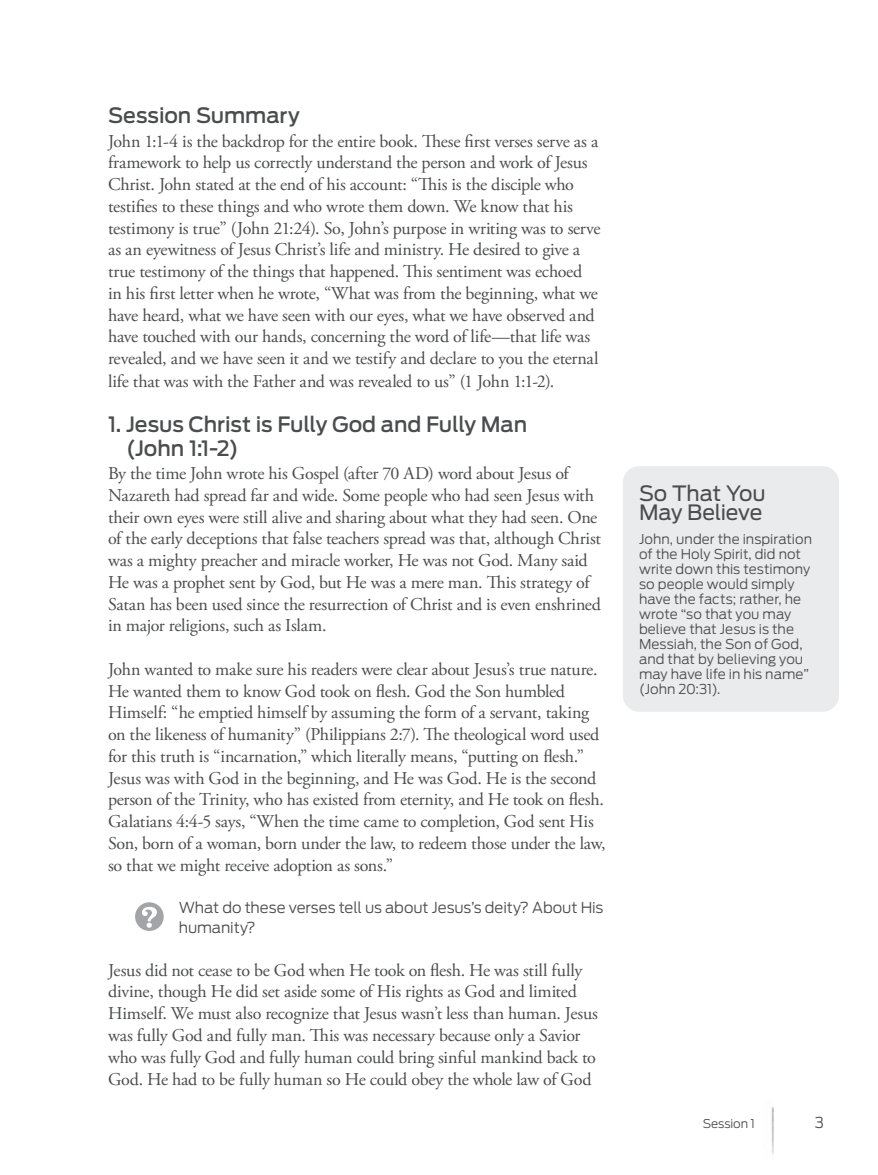
<style>
.page{position:relative;width:878px;height:1175px;background:#fff}
.page>*{position:absolute;margin:0;border:0;box-sizing:border-box;transform-origin:0 0}
.subhead1{font:500 21px/24px "Antenna";letter-spacing:-.01em;color:#4b4c4d}
.subhead7_Other{font:21px/19.5px "Antenna";letter-spacing:-.01em;color:#4b4c4d}
.body_no_indent{font:18px/21.8px "Adobe Garamond Pro";letter-spacing:-.015em;color:#4b4c4d}
.questions{font:300 15px/19.5px "Antenna";letter-spacing:-.005em;color:#4b4c4d}
.body4_Other{font:300 13.5px/15px "Antenna";color:#4b4c4d}
.t1{font:300 12px "Antenna";letter-spacing:-.01em;color:#4b4c4d}
</style>
<div class="page">
<img style="left:771px;top:1107px;width:3px;height:47px">
<div style="left:622px;top:466px;width:216px;height:245px;background:#eaebec;border-radius:16px"></div>
<svg style="left:135px;top:902px;width:29px;height:29px"></svg>
<p class="subhead1" style="left:108px;top:104px;width:193px">Session Summary</p>
<p class="body_no_indent" style="left:108px;top:131px;width:494px">John 1:1-4 is the backdrop for the entire book. These first verses serve as a framework to help us correctly understand the person and work of Jesus Christ. John stated at the end of his account: “This is the disciple who testifies to these things and who wrote them down. We know that his testimony is true” (John 21:24). So, John’s purpose in writing was to serve as an eyewitness of Jesus Christ’s life and ministry. He desired to give a true testimony of the things that happened. This sentiment was echoed<br>in his first letter when he wrote, “What was from the beginning, what we have heard, what we have seen with our eyes, what we have observed and have touched with our hands, concerning the word of life—that life was revealed, and we have seen it and we testify and declare to you the eternal life that was with the Father and was revealed to us” (1 John 1:1-2).</p>
<p class="subhead1" style="left:126px;top:412px;width:402px;text-indent:-18px">1. Jesus Christ is Fully God and Fully Man (John 1:1-2)</p>
<p class="body_no_indent" style="left:108px;top:463px;width:494px">By the time John wrote his Gospel (after 70 AD) word about Jesus of Nazareth had spread far and wide. Some people who had seen Jesus with their own eyes were still alive and sharing about what they had seen. One of the early deceptions that false teachers spread was that, although Christ was a mighty preacher and miracle worker, He was not God. Many said He was a prophet sent by God, but He was a mere man. This strategy of Satan has been used since the resurrection of Christ and is even enshrined in major religions, such as Islam.</p>
<p class="body_no_indent" style="left:108px;top:659px;width:499px">John wanted to make sure his readers were clear about Jesus’s true nature.<br>He wanted them to know God took on flesh. God the Son humbled Himself: “he emptied himself by assuming the form of a servant, taking on the likeness of humanity” (Philippians 2:7). The theological word used for this truth is “incarnation,” which literally means, “putting on flesh.” Jesus was with God in the beginning, and He was God. He is the second person of the Trinity, who has existed from eternity, and He took on flesh.<br>Galatians 4:4-5 says, “When the time came to completion, God sent His Son, born of a woman, born under the law, to redeem those under the law, so that we might receive adoption as sons.”</p>
<p class="questions" style="left:179px;top:898px;width:426px">What do these verses tell us about Jesus’s deity? About His humanity?</p>
<p class="body_no_indent" style="left:108px;top:959px;width:491px">Jesus did not cease to be God when He took on flesh. He was still fully divine, though He did set aside some of His rights as God and limited Himself. We must also recognize that Jesus wasn’t less than human. Jesus was fully God and fully man. This was necessary because only a Savior who was fully God and fully human could bring sinful mankind back to God. He had to be fully human so He could obey the whole law of God</p>
<p class="subhead7_Other" style="left:639px;top:483px;width:128px">So That You<br>May Believe</p>
<p class="body4_Other" style="left:639px;top:532px;width:174px">John, under the inspiration of the Holy Spirit, did not write down this testimony so people would simply have the facts; rather, he wrote “so that you may believe that Jesus is the<br>Messiah, the Son of God, and that by believing you may have life in his name” (John 20:31).</p>
<p class="t1" style="left:703px;top:1116px;width:53px">Session 1</p>
<p class="questions" style="left:814px;top:1112px;width:11px">3</p>
</div>
